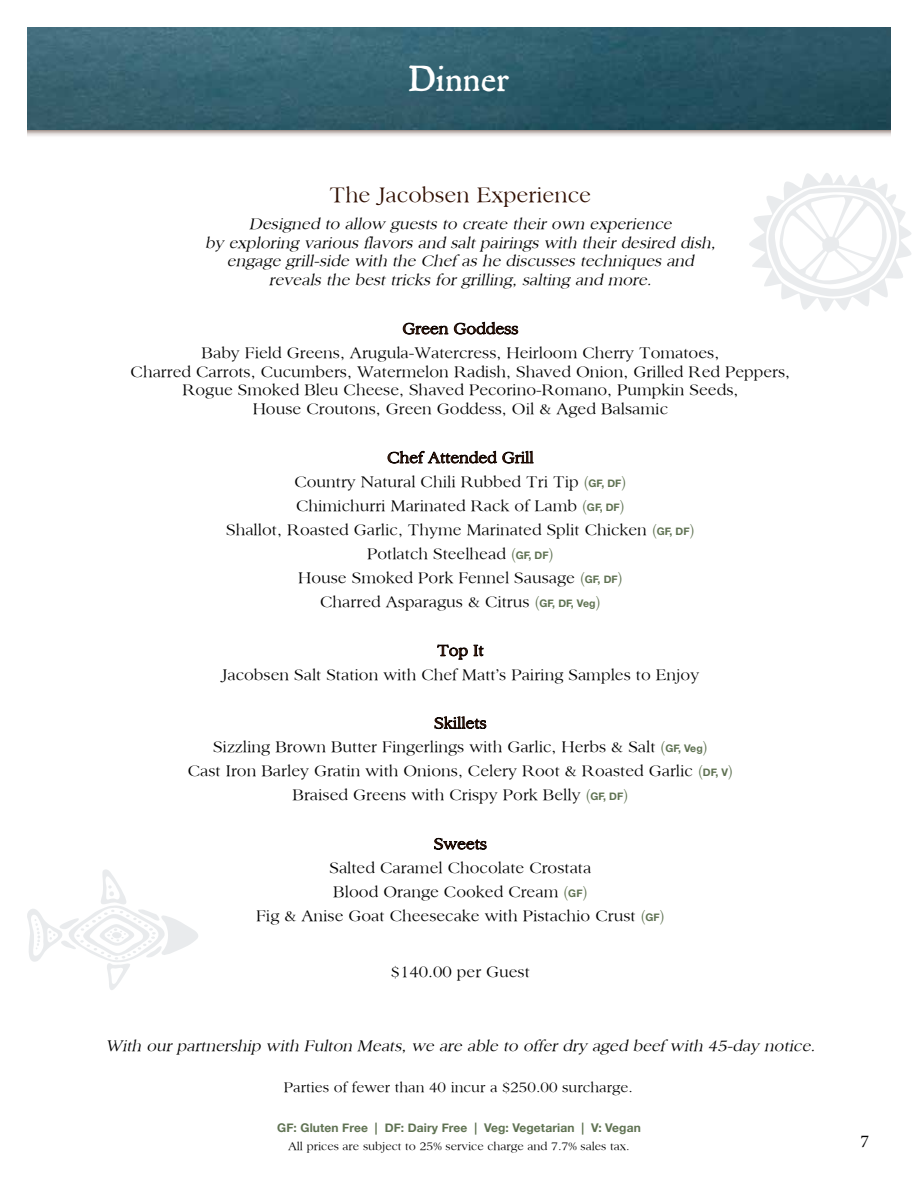
<style>
.page{position:relative;width:918px;height:1188px;background:#fff}
.page>*{position:absolute;margin:0;border:0;box-sizing:border-box;transform-origin:0 0}
.t1{font:37.5px "P22 Mayflower";color:#fff}
.t2{font:22.5px "Sanford";color:#300e00}
.t3{font:18px "Minion Pro";color:#000}
.t4{font:16.5px/24px "Sanford";color:#000;text-align:center}
.t5{font:italic 16.5px/18.8px "Sanford";color:#000;text-align:center}
.t6{font:16.5px "Sanford";color:#300e00}
.t7{font:15px "Sanford";color:#000}
.t8{font:12px "Sanford";color:#000}
.t9{font:700 12px "Helvetica Neue";letter-spacing:.01em;color:#5f7252}
.s1{color:#5f7252}
.s2{font-family:"Helvetica Neue";font-weight:700;font-size:10.5px;color:#5f7252}
</style>
<div class="page">
<svg style="left:27px;top:130px;width:864px;height:6px;background:#d0c8c5"></svg>
<img style="left:27px;top:27px;width:864px;height:103px">
<svg style="left:749px;top:173px;width:163px;height:139px"></svg>
<svg style="left:403px;top:321px;width:116px;height:14px"></svg>
<svg style="left:387px;top:450px;width:147px;height:14px"></svg>
<svg style="left:437px;top:644px;width:47px;height:16px"></svg>
<svg style="left:434px;top:716px;width:53px;height:14px"></svg>
<svg style="left:434px;top:837px;width:53px;height:13px"></svg>
<svg style="left:27px;top:869px;width:171px;height:121px"></svg>
<h1 class="t1" style="left:408px;top:58px;width:103px">Dinner</h1>
<h1 class="t2" style="left:330px;top:181px;width:263px">The Jacobsen Experience</h1>
<p class="t5" style="left:205px;top:214px;width:516px">Designed to allow guests to create their own experience<br>by exploring various flavors and salt pairings with their desired dish, engage grill-side with the Chef as he discusses techniques and reveals the best tricks for grilling, salting and more.</p>
<p class="t6" style="left:402px;top:319px;width:118px">Green Goddess</p>
<p class="t4" style="left:131px;top:343px;width:661px;line-height:18.8px">Baby Field Greens, Arugula-Watercress, Heirloom Cherry Tomatoes,<br>Charred Carrots, Cucumbers, Watermelon Radish, Shaved Onion, Grilled Red Peppers, Rogue Smoked Bleu Cheese, Shaved Pecorino-Romano, Pumpkin Seeds,<br>House Croutons, Green Goddess, Oil &amp; Aged Balsamic</p>
<p class="t6" style="left:387px;top:448px;width:148px">Chef Attended Grill</p>
<p class="t4" style="left:226px;top:469px;width:470px">Country Natural Chili Rubbed Tri Tip <span class="s1">(</span><span class="s2">GF, DF</span><span class="s1">)<br></span>Chimichurri Marinated Rack of Lamb <span class="s1">(</span><span class="s2">GF, DF</span><span class="s1">)<br></span>Shallot, Roasted Garlic, Thyme Marinated Split Chicken <span class="s1">(</span><span class="s2">GF, DF</span><span class="s1">)<br></span>Potlatch Steelhead <span class="s1">(</span><span class="s2">GF, DF</span><span class="s1">)<br></span>House Smoked Pork Fennel Sausage <span class="s1">(</span><span class="s2">GF, DF</span><span class="s1">)<br></span>Charred Asparagus &amp; Citrus <span class="s1">(</span><span class="s2">GF, DF, Veg</span><span class="s1">)</span></p>
<p class="t6" style="left:437px;top:640px;width:48px">Top It</p>
<p class="t4" style="left:221px;top:662px;width:479px">Jacobsen Salt Station with Chef Matt’s Pairing Samples to Enjoy</p>
<p class="t6" style="left:434px;top:713px;width:54px">Skillets</p>
<p class="t4" style="left:188px;top:735px;width:547px">Sizzling Brown Butter Fingerlings with Garlic, Herbs &amp; Salt <span class="s1">(</span><span class="s2">GF, Veg</span><span class="s1">)<br></span>Cast Iron Barley Gratin with Onions, Celery Root &amp; Roasted Garlic <span class="s1">(</span><span class="s2">DF, V</span><span class="s1">)<br></span>Braised Greens with Crispy Pork Belly <span class="s1">(</span><span class="s2">GF, DF</span><span class="s1">)</span></p>
<p class="t6" style="left:434px;top:834px;width:55px">Sweets</p>
<p class="t4" style="left:256px;top:855px;width:410px">Salted Caramel Chocolate Crostata<br>Blood Orange Cooked Cream <span class="s1">(</span><span class="s2">GF</span><span class="s1">)<br></span>Fig &amp; Anise Goat Cheesecake with Pistachio Crust <span class="s1">(</span><span class="s2">GF</span><span class="s1">)</span></p>
<p class="t4" style="left:391px;top:960px;width:140px">$140.00 per Guest</p>
<p class="t5" style="left:105px;top:1036px;width:715px">With our partnership with Fulton Meats, we are able to offer dry aged beef with 45-day notice.</p>
<p class="t7" style="left:284px;top:1078px;width:350px">Parties of fewer than 40 incur a $250.00 surcharge.</p>
<p class="t9" style="left:277px;top:1119px;width:365px">GF: Gluten Free | DF: Dairy Free | Veg: Vegetarian | V: Vegan</p>
<p class="t8" style="left:288px;top:1139px;width:343px">All prices are subject to 25% service charge and 7.7% sales tax.</p>
<p class="t3" style="left:861px;top:1129px;width:10px">7</p>
</div>
